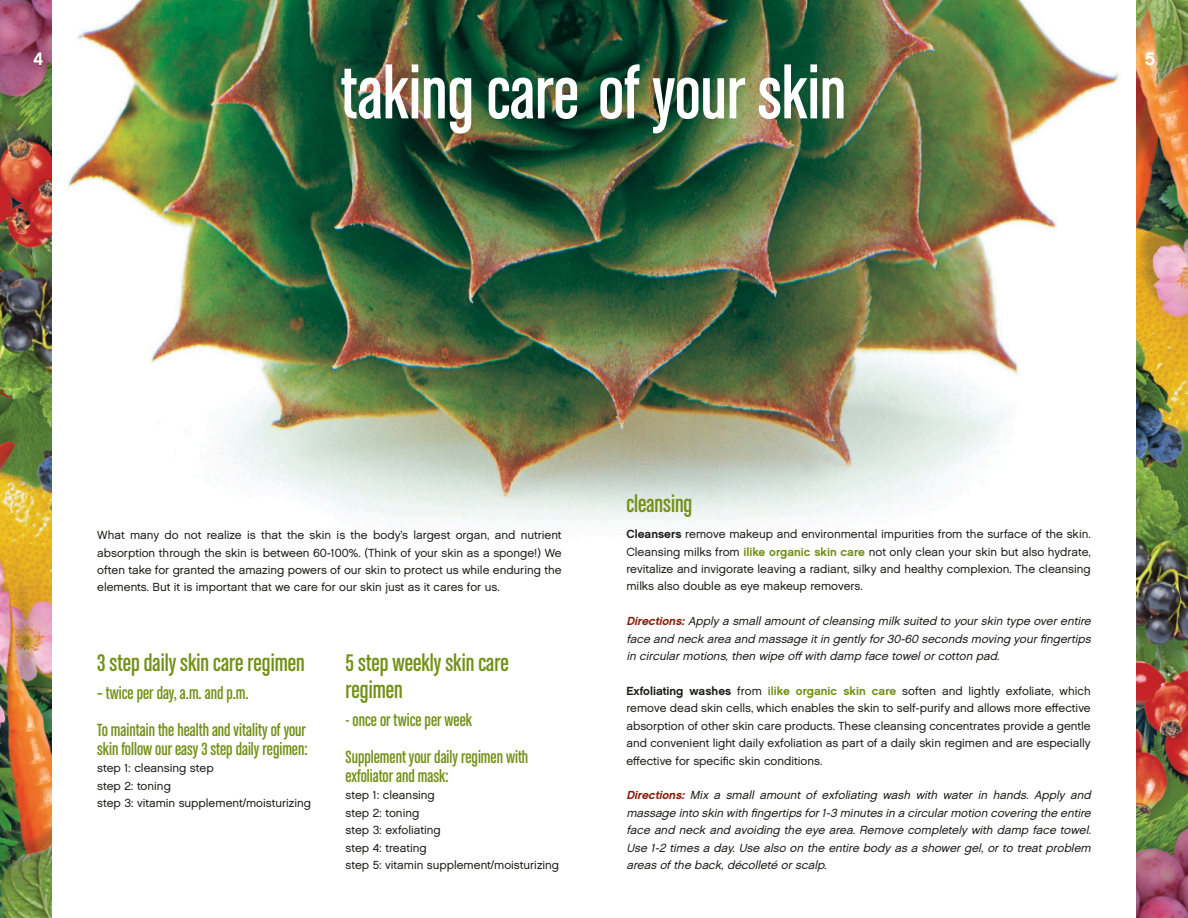
<style>
.page{position:relative;width:1188px;height:918px;background:#fff}
.page>*{position:absolute;margin:0;border:0;box-sizing:border-box;transform-origin:0 0}
.t1{font:78px "Chalet Comprime Cologne Sixty";color:#fff}
.t2{font:25.5px/27px "Chalet Comprime Cologne Sixty";color:#739017}
.t3{font:18.75px/37.5px "Chalet Comprime Cologne Sixty";color:#739017}
.t4{font:18px "Chalet New York Nineteen Seventy";color:#fff}
.t5{font:11.7px/17.4px "Chalet London Nineteen Sixty";color:#1c1c1a;text-align:justify}
.t6{font:italic 11.7px/17.4px "Chalet London Nineteen Sixty";color:#1c1c1a;text-align:justify}
.s1{font-family:"Chalet New York Nineteen Sixty"}
.s2{font-family:"Chalet New York Nineteen Sixty";color:#739017}
.s3{font-family:"Chalet New York Nineteen Sixty";color:#891b07}
</style>
<div class="page">
<img style="left:67px;top:0;width:1053px;height:520px">
<img style="left:1137px;top:0;width:51px;height:918px">
<img style="left:0;top:0;width:51px;height:918px">
<h3 class="t4" style="left:33px;top:51px;width:11px">4</h3>
<h3 class="t4" style="left:1145px;top:51px;width:12px">5</h3>
<h1 class="t1" style="left:341px;top:64px;width:507px">taking care of your skin</h1>
<p class="t5" style="left:97px;top:528px;width:466px">What many do not realize is that the skin is the body’s largest organ, and nutrient absorption through the skin is between 60-100%. (Think of your skin as a sponge!) We often take for granted the amazing powers of our skin to protect us while enduring the elements. But it is important that we care for our skin just as it cares for us.</p>
<h2 class="t2" style="left:97px;top:651px;width:209px">3 step daily skin care regimen</h2>
<h3 class="t3" style="left:97px;top:675px;width:210px">– twice per day, a.m. and p.m.<br>To maintain the health and vitality of your</h3>
<h3 class="t3" style="left:97px;top:732px;width:212px">skin follow our easy 3 step daily regimen:</h3>
<p class="t5" style="left:97px;top:761px;width:215px;text-align:left">step 1: cleansing step<br>step 2: toning<br>step 3: vitamin supplement/moisturizing</p>
<h2 class="t2" style="left:346px;top:651px;width:165px">5 step weekly skin care regimen</h2>
<h3 class="t3" style="left:346px;top:702px;width:184px">- once or twice per week<br>Supplement your daily regimen with</h3>
<h3 class="t3" style="left:346px;top:759px;width:104px">exfoliator and mask:</h3>
<p class="t5" style="left:346px;top:788px;width:215px;text-align:left">step 1: cleansing<br>step 2: toning<br>step 3: exfoliating<br>step 4: treating<br>step 5: vitamin supplement/moisturizing</p>
<h2 class="t2" style="left:626px;top:492px;width:67px">cleansing</h2>
<p class="t5" style="left:626px;top:527px;width:466px"><span class="s1">Cleansers</span> remove makeup and environmental impurities from the surface of the skin.<br>Cleansing milks from <span class="s2">ilike organic skin care</span> not only clean your skin but also hydrate, revitalize and invigorate leaving a radiant, silky and healthy complexion. The cleansing milks also double as eye makeup removers.</p>
<p class="t6" style="left:626px;top:614px;width:468px"><span class="s3">Directions:</span> Apply a small amount of cleansing milk suited to your skin type over entire face and neck area and massage it in gently for 30-60 seconds moving your fingertips in circular motions, then wipe off with damp face towel or cotton pad.</p>
<p class="t5" style="left:626px;top:683px;width:466px"><span class="s1">Exfoliating washes</span> from <span class="s2">ilike organic skin care</span> soften and lightly exfoliate, which remove dead skin cells, which enables the skin to self-purify and allows more effective absorption of other skin care products. These cleansing concentrates provide a gentle and convenient light daily exfoliation as part of a daily skin regimen and are especially effective for specific skin conditions.</p>
<p class="t6" style="left:626px;top:788px;width:468px"><span class="s3">Directions:</span> Mix a small amount of exfoliating wash with water in hands. Apply and massage into skin with fingertips for1-3 minutes in a circularmotion covering the entire face and neck and avoiding the eye area. Remove completely with damp face towel.<br>Use 1-2 times a day. Use also on the entire body as a shower gel, or to treat problem areas of the back, décolleté or scalp.</p>
</div>
